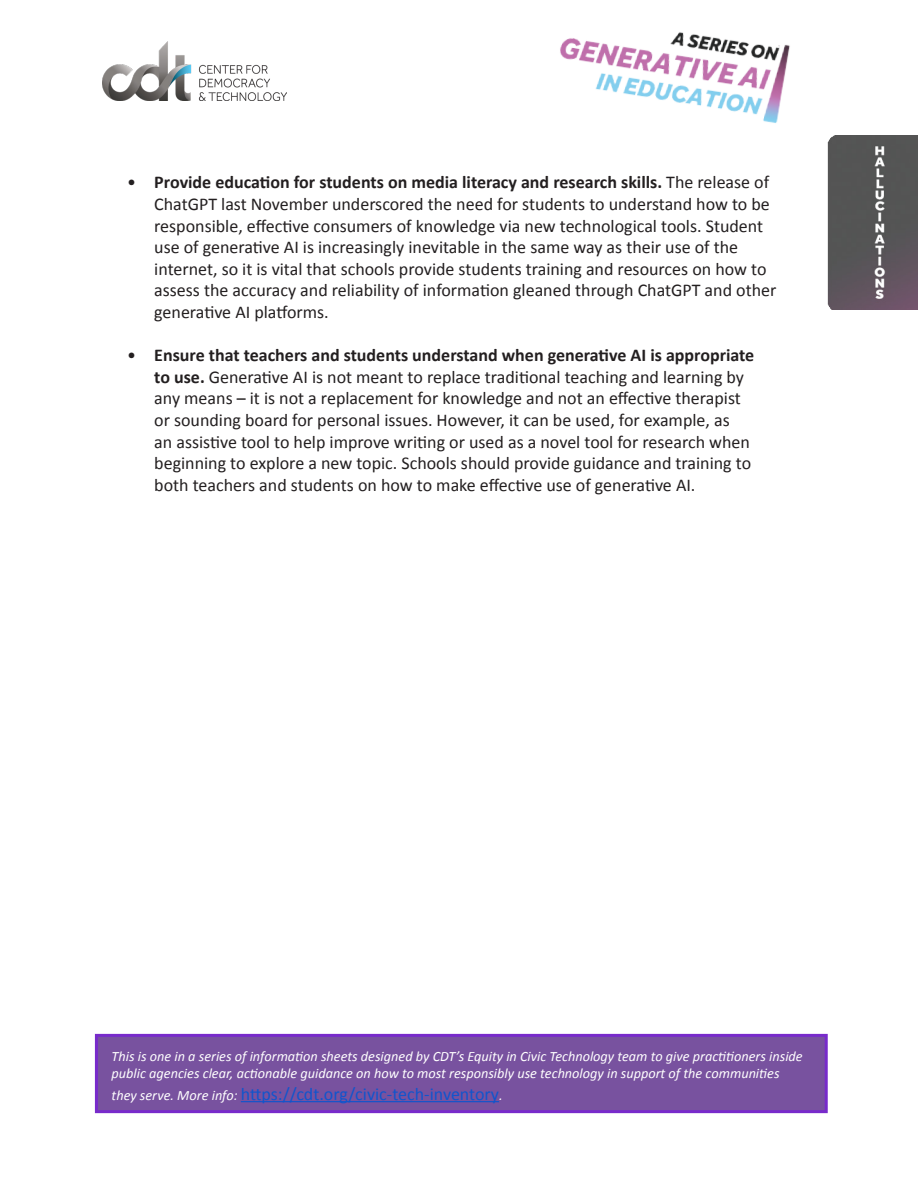
<style>
.page{position:relative;width:918px;height:1188px;background:#fff}
.page>*{position:absolute;margin:0;border:0;box-sizing:border-box;transform-origin:0 0}
.t1{font:18px/21.6px "Calibri";color:#231f20}
.t2{font:18px "Calibri";color:#15c}
.t3{font:italic 14.25px/17.1px "Calibri";color:#fff}
.s1{font-weight:700}
.s2{font-style:italic;font-size:14.25px;color:#fff}
</style>
<div class="page">
<img style="left:828px;top:135px;width:90px;height:175px">
<img style="left:560px;top:32px;width:230px;height:91px">
<img style="left:102px;top:41px;width:184px;height:59px">
<div style="left:95px;top:1034px;width:733px;height:79px;background:#78529f;border:3px solid #782bcb"></div>
<hr style="left:241px;top:1101px;width:258px;height:1px;background:#15c">
<p class="t1" style="left:154px;top:171px;width:624px;text-indent:-27px">• <span class="s1">Provide education for students on media literacy and research skills.</span> The release of ChatGPT last November underscored the need for students to understand how to be responsible, effective consumers of knowledge via new technological tools. Student use of generative AI is increasingly inevitable in the same way as their use of the internet, so it is vital that schools provide students training and resources on how to assess the accuracy and reliability of information gleaned through ChatGPT and other generative AI platforms.</p>
<p class="t1" style="left:154px;top:344px;width:602px;text-indent:-27px">• <span class="s1">Ensure that teachers and students understand when generative AI is appropriate to use.</span> Generative AI is not meant to replace traditional teaching and learning by any means – it is not a replacement for knowledge and not an effective therapist or sounding board for personal issues. However, it can be used, for example, as<br>an assistive tool to help improve writing or used as a novel tool for research when beginning to explore a new topic. Schools should provide guidance and training to both teachers and students on how to make effective use of generative AI.</p>
<p class="t3" style="left:112px;top:1047px;width:693px">This is one in a series of information sheets designed by CDT’s Equity in Civic Technology team to give practitioners inside public agencies clear, actionable guidance on how to most responsibly use technology in support of the communities</p>
<p class="t2" style="left:112px;top:1081px;width:393px"><span class="s2">they serve. More info:</span> https://cdt.org/civic-tech-inventory<span class="s2">.</span></p>
</div>
